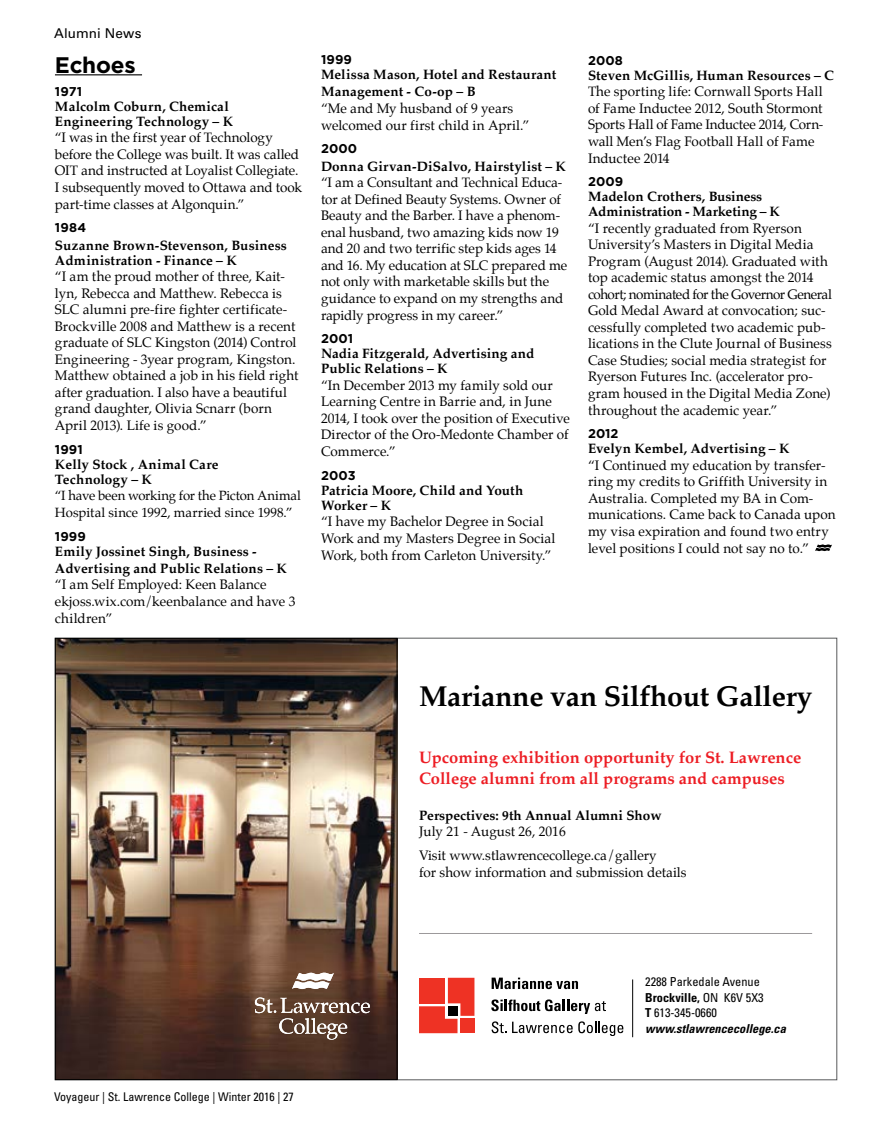
<style>
.page{position:relative;width:891px;height:1134px;background:#fff}
.page>*{position:absolute;margin:0;border:0;box-sizing:border-box;transform-origin:0 0}
.t1{font:700 28.5px "Palatino";letter-spacing:-.01em;color:#000}
.t2{font:700 22.5px "Gotham";letter-spacing:-.01em;color:#000}
.t3{font:700 16.5px/21px "Palatino";color:#ed1d24}
.t4{font:13.5px/16.6px "Palatino";color:#000}
.t5{font:700 13.5px/15px "Palatino";letter-spacing:.01em;color:#000}
.t6{font:13.5px "Univers LT Std";letter-spacing:.01em;color:#000}
.t7{font:13.2px/17.2px "Palatino";color:#000}
.t8{font:700 12.75px "Gotham";letter-spacing:.005em;color:#000}
.t9{font:condensed 12.3px/15.9px "Univers LT Std";color:#000}
.t10{font:condensed 12px "Univers LT Std";color:#000}
.s1{font-weight:700}
.s2{font-weight:700;font-style:italic}
</style>
<div class="page">
<hr style="left:55px;top:74px;width:87px;height:1px;background:#000">
<svg style="left:815px;top:544px;width:17px;height:8px"></svg>
<hr style="left:419px;top:933px;width:393px;height:1px;background:#9c999b">
<img style="left:57px;top:640px;width:338px;height:438px">
<div style="left:55px;top:638px;width:342px;height:442px;border:1px solid #000"></div>
<hr style="left:632px;top:979px;width:1px;height:58px;background:#000">
<svg style="left:419px;top:978px;width:55px;height:55px"></svg>
<svg style="left:492px;top:978px;width:86px;height:11px"></svg>
<svg style="left:491px;top:999px;width:115px;height:15px"></svg>
<svg style="left:492px;top:1021px;width:14px;height:12px"></svg>
<svg style="left:512px;top:1021px;width:111px;height:15px"></svg>
<svg style="left:255px;top:997px;width:115px;height:43px"></svg>
<svg style="left:292px;top:973px;width:42px;height:17px"></svg>
<p class="t6" style="left:54px;top:25px;width:89px">Alumni News</p>
<h2 class="t2" style="left:55px;top:50px;width:82px">Echoes</h2>
<p class="t8" style="left:55px;top:83px;width:29px">1971</p>
<p class="t5" style="left:55px;top:98px;width:180px">Malcolm Coburn, Chemical<br>Engineering Technology – K</p>
<p class="t4" style="left:55px;top:129px;width:249px">“I was in the first year of Technology before the College was built. It was called OIT and instructed at Loyalist Collegiate.<br>I subsequently moved to Ottawa and took part-time classes at Algonquin.”</p>
<p class="t8" style="left:55px;top:219px;width:33px">1984</p>
<p class="t5" style="left:55px;top:237px;width:233px">Suzanne Brown-Stevenson, Business<br>Administration - Finance – K</p>
<p class="t4" style="left:55px;top:268px;width:245px">“I am the proud mother of three, Kait&shy;lyn, Rebecca and Matthew. Rebecca is SLC alumni pre-fire fighter certificate-Brockville 2008 and Matthew is a recent graduate of SLC Kingston (2014) Control Engineering - 3year program, Kingston.<br>Matthew obtained a job in his field right after graduation. I also have a beautiful grand daughter, Olivia Scnarr (born April 2013). Life is good.”</p>
<p class="t8" style="left:55px;top:441px;width:29px">1991</p>
<p class="t5" style="left:55px;top:456px;width:165px">Kelly Stock , Animal Care<br>Technology – K</p>
<p class="t7" style="left:55px;top:487px;width:247px">“I have been working for the Picton Animal<br>Hospital since 1992, married since 1998.”</p>
<p class="t8" style="left:55px;top:528px;width:33px">1999</p>
<p class="t5" style="left:55px;top:542px;width:234px;line-height:17.2px">Emily Jossinet Singh, Business -<br>Advertising and Public Relations – K</p>
<p class="t4" style="left:55px;top:576px;width:242px">“I am Self Employed: Keen Balance ekjoss.wix.com/keenbalance and have 3 children”</p>
<p class="t8" style="left:321px;top:51px;width:33px">1999</p>
<p class="t5" style="left:321px;top:66px;width:237px;line-height:17.2px">Melissa Mason, Hotel and Restaurant<br>Management - Co-op – B</p>
<p class="t4" style="left:321px;top:100px;width:210px;line-height:17.2px">“Me and My husband of 9 years welcomed our first child in April.”</p>
<p class="t8" style="left:321px;top:140px;width:38px">2000</p>
<p class="t5" style="left:321px;top:158px;width:247px">Donna Girvan-DiSalvo, Hairstylist – K</p>
<p class="t4" style="left:321px;top:174px;width:248px">“I am a Consultant and Technical Educa&shy;tor at Defined Beauty Systems. Owner of Beauty and the Barber. I have a phenom&shy;enal husband, two amazing kids now 19 and 20 and two terrific step kids ages 14 and 16. My education at SLC prepared me not only with marketable skills but the guidance to expand on my strengths and rapidly progress in my career.”</p>
<p class="t8" style="left:321px;top:330px;width:34px">2001</p>
<p class="t5" style="left:321px;top:346px;width:215px">Nadia Fitzgerald, Advertising and<br>Public Relations – K</p>
<p class="t4" style="left:321px;top:377px;width:250px">“In December 2013 my family sold our Learning Centre in Barrie and, in June 2014, I took over the position of Executive Director of the Oro-Medonte Chamber of Commerce.”</p>
<p class="t8" style="left:321px;top:467px;width:36px">2003</p>
<p class="t5" style="left:321px;top:482px;width:204px">Patricia Moore, Child and Youth<br>Worker – K</p>
<p class="t4" style="left:321px;top:513px;width:236px">“I have my Bachelor Degree in Social<br>Work and my Masters Degree in Social<br>Work, both from Carleton University.”</p>
<p class="t8" style="left:588px;top:52px;width:36px">2008</p>
<p class="t5" style="left:588px;top:67px;width:247px">Steven McGillis, Human Resources – C</p>
<p class="t4" style="left:588px;top:83px;width:237px">The sporting life: Cornwall Sports Hall of Fame Inductee 2012, South Stormont Sports Hall of Fame Inductee 2014, Corn&shy;wall Men’s Flag Football Hall of Fame Inductee 2014</p>
<p class="t8" style="left:588px;top:173px;width:37px">2009</p>
<p class="t5" style="left:588px;top:189px;width:193px">Madelon Crothers, Business<br>Administration - Marketing – K</p>
<p class="t4" style="left:588px;top:220px;width:245px">“I recently graduated from Ryerson University’s Masters in Digital Media Program (August 2014). Graduated with top academic status amongst the 2014 cohort; nominated for the Governor General Gold Medal Award at convocation; suc&shy;cessfully completed two academic pub&shy;lications in the Clute Journal of Business Case Studies; social media strategist for Ryerson Futures Inc. (accelerator pro&shy;gram housed in the Digital Media Zone) throughout the academic year.”</p>
<p class="t8" style="left:588px;top:425px;width:32px">2012</p>
<p class="t5" style="left:588px;top:441px;width:203px">Evelyn Kembel, Advertising – K</p>
<p class="t4" style="left:588px;top:457px;width:249px">“I Continued my education by transfer&shy;ring my credits to Griffith University in Australia. Completed my BA in Com&shy;munications. Came back to Canada upon my visa expiration and found two entry level positions I could not say no to.”</p>
<h1 class="t1" style="left:419px;top:672px;width:395px">Marianne van Silfhout Gallery</h1>
<p class="t3" style="left:419px;top:746px;width:384px">Upcoming exhibition opportunity for St. Lawrence<br>College alumni from all programs and campuses</p>
<p class="t5" style="left:419px;top:807px;width:244px">Perspectives: 9th Annual Alumni Show</p>
<p class="t4" style="left:419px;top:820px;width:239px;line-height:24px">July 21 - August 26, 2016<br>Visit www.stlawrencecollege.ca/gallery</p>
<p class="t4" style="left:419px;top:864px;width:269px">for show information and submission details</p>
<p class="t10" style="left:54px;top:1089px;width:241px">Voyageur | St. Lawrence College | Winter 2016 | 27</p>
<p class="t9" style="left:645px;top:973px;width:142px">2288 Parkedale Avenue<br><span class="s1">Brockville,</span> ON K6V 5X3<br><span class="s1">T</span> 613-345-0660 <span class="s2">www.stlawrencecollege.ca</span></p>
</div>
